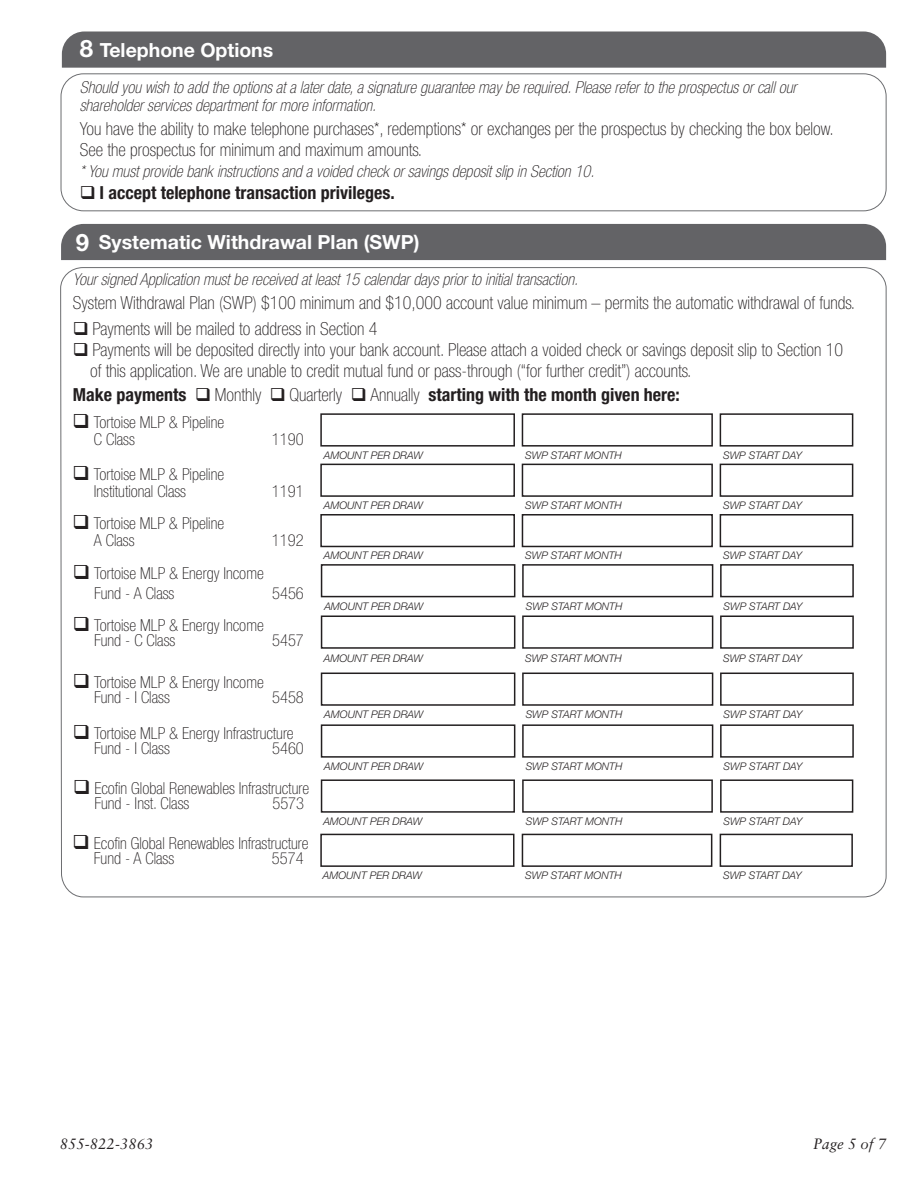
<style>
.page{position:relative;width:918px;height:1188px;background:#fff}
.page>*{position:absolute;margin:0;border:0;box-sizing:border-box;transform-origin:0 0}
.t1{font:700 24px "Helvetica Neue";color:#fff}
.t2{font:700 19.5px "Helvetica Neue";color:#fff}
.t3{font:100 condensed 18px/21px "Helvetica Neue";color:#231f20}
.t4{font:700 condensed 18px "Helvetica Neue";color:#231f20}
.t5{font:100 condensed 16.5px/15px "Helvetica Neue";color:#231f20}
.t6{font:italic 100 condensed 16.5px/18px "Helvetica Neue";color:#231f20}
.t7{font:italic 15px "Sabon";color:#231f20}
.t8{font:italic 300 10.5px "Helvetica Neue";color:#231f20}
.s1{font-weight:100}
</style>
<div class="page">
<div style="left:62px;top:31px;width:824px;height:37px;background:#636366"></div>
<div style="left:61px;top:73px;width:825px;height:138px;border:1px solid #6c6d70;border-radius:23px"></div>
<div style="left:61px;top:224px;width:825px;height:36px;background:#636366"></div>
<svg style="left:60px;top:267px;width:827px;height:631px"></svg>
<div style="left:320px;top:413px;width:195px;height:34px;border:2px solid #231f20"></div>
<div style="left:320px;top:464px;width:195px;height:33px;border:2px solid #231f20"></div>
<div style="left:320px;top:514px;width:195px;height:33px;border:2px solid #231f20"></div>
<div style="left:321px;top:564px;width:194px;height:33px;border:2px solid #231f20"></div>
<div style="left:321px;top:616px;width:194px;height:33px;border:2px solid #231f20"></div>
<div style="left:522px;top:413px;width:191px;height:34px;border:2px solid #231f20"></div>
<div style="left:522px;top:464px;width:191px;height:33px;border:2px solid #231f20"></div>
<div style="left:522px;top:514px;width:191px;height:33px;border:2px solid #231f20"></div>
<div style="left:522px;top:564px;width:191px;height:33px;border:2px solid #231f20"></div>
<div style="left:522px;top:616px;width:191px;height:33px;border:2px solid #231f20"></div>
<div style="left:720px;top:413px;width:133px;height:34px;border:2px solid #231f20"></div>
<div style="left:720px;top:464px;width:133px;height:33px;border:2px solid #231f20"></div>
<div style="left:720px;top:514px;width:133px;height:33px;border:2px solid #231f20"></div>
<div style="left:720px;top:564px;width:134px;height:33px;border:2px solid #231f20"></div>
<div style="left:720px;top:616px;width:134px;height:33px;border:2px solid #231f20"></div>
<div style="left:321px;top:779px;width:194px;height:34px;border:2px solid #231f20"></div>
<div style="left:522px;top:779px;width:191px;height:34px;border:2px solid #231f20"></div>
<div style="left:720px;top:779px;width:133px;height:34px;border:2px solid #231f20"></div>
<div style="left:320px;top:834px;width:194px;height:33px;border:2px solid #231f20"></div>
<div style="left:522px;top:834px;width:190px;height:33px;border:2px solid #231f20"></div>
<div style="left:720px;top:834px;width:133px;height:33px;border:2px solid #231f20"></div>
<svg style="left:94px;top:480px;width:19px;height:1px"></svg>
<svg style="left:94px;top:529px;width:19px;height:1px"></svg>
<svg style="left:94px;top:579px;width:20px;height:1px"></svg>
<svg style="left:94px;top:428px;width:19px;height:1px"></svg>
<svg style="left:94px;top:631px;width:20px;height:1px"></svg>
<svg style="left:94px;top:688px;width:20px;height:1px"></svg>
<svg style="left:94px;top:739px;width:20px;height:1px"></svg>
<svg style="left:94px;top:794px;width:20px;height:1px"></svg>
<svg style="left:94px;top:849px;width:19px;height:1px"></svg>
<p class="t1" style="left:80px;top:34px;width:15px">8</p>
<p class="t2" style="left:100px;top:38px;width:175px">Telephone Options</p>
<p class="t6" style="left:80px;top:78px;width:718px">Should you wish to add the options at a later date, a signature guarantee may be required. Please refer to the prospectus or call our shareholder services department for more information.</p>
<p class="t3" style="left:80px;top:118px;width:756px">You have the ability to make telephone purchases*, redemptions* or exchanges per the prospectus by checking the box below.<br>See the prospectus for minimum and maximum amounts.</p>
<p class="t6" style="left:80px;top:162px;width:516px">* You must provide bank instructions and a voided check or savings deposit slip in Section 10.</p>
<p class="t4" style="left:80px;top:182px;width:317px">❑ I accept telephone transaction privileges.</p>
<p class="t1" style="left:76px;top:227px;width:15px">9</p>
<p class="t2" style="left:99px;top:230px;width:322px">Systematic Withdrawal Plan (SWP)</p>
<p class="t6" style="left:73px;top:271px;width:507px">Your signed Application must be received at least 15 calendar days prior to initial transaction.</p>
<p class="t3" style="left:73px;top:292px;width:784px">System Withdrawal Plan (SWP) $100 minimum and $10,000 account value minimum – permits the automatic withdrawal of funds.</p>
<p class="t3" style="left:73px;top:318px;width:306px">❑ Payments will be mailed to address in Section 4</p>
<p class="t3" style="left:90px;top:339px;width:754px;text-indent:-17px">❑ Payments will be deposited directly into your bank account. Please attach a voided check or savings deposit slip to Section 10 of this application. We are unable to credit mutual fund or pass-through (“for further credit”) accounts.</p>
<p class="t4" style="left:73px;top:383px;width:609px">Make payments ❑ <span class="s1">Monthly</span> ❑ <span class="s1">Quarterly</span> ❑ <span class="s1">Annually</span> starting with the month given here:</p>
<p class="t5" style="left:94px;top:414px;width:132px;line-height:16.5px;text-indent:-21px">❑ Tortoise MLP &amp; Pipeline<br>C Class</p>
<p class="t5" style="left:94px;top:466px;width:132px;line-height:16.5px;text-indent:-21px">❑ Tortoise MLP &amp; Pipeline<br>Institutional Class</p>
<p class="t5" style="left:94px;top:515px;width:132px;line-height:16.5px;text-indent:-21px">❑ Tortoise MLP &amp; Pipeline<br>A Class</p>
<p class="t5" style="left:94px;top:563px;width:171px;line-height:19.8px;text-indent:-21px">❑ Tortoise MLP &amp; Energy Income<br>Fund - A Class</p>
<p class="t5" style="left:94px;top:617px;width:171px;text-indent:-21px">❑ Tortoise MLP &amp; Energy Income<br>Fund - C Class</p>
<p class="t5" style="left:272px;top:431px;width:33px">1190</p>
<p class="t5" style="left:272px;top:483px;width:33px">1191</p>
<p class="t5" style="left:272px;top:532px;width:33px">1192</p>
<p class="t5" style="left:272px;top:586px;width:33px">5456</p>
<p class="t5" style="left:272px;top:632px;width:33px">5457</p>
<p class="t5" style="left:94px;top:674px;width:171px;text-indent:-21px">❑ Tortoise MLP &amp; Energy Income<br>Fund - I Class</p>
<p class="t5" style="left:272px;top:689px;width:33px">5458</p>
<p class="t5" style="left:94px;top:726px;width:201px;text-indent:-21px">❑ Tortoise MLP &amp; Energy Infrastructure<br>Fund - I Class</p>
<p class="t5" style="left:272px;top:741px;width:33px">5460</p>
<p class="t5" style="left:94px;top:781px;width:216px;text-indent:-21px">❑ Ecofin Global Renewables Infrastructure<br>Fund - Inst. Class</p>
<p class="t5" style="left:272px;top:796px;width:33px">5573</p>
<p class="t5" style="left:94px;top:835px;width:216px;text-indent:-21px">❑ Ecofin Global Renewables Infrastructure<br>Fund - A Class</p>
<p class="t5" style="left:272px;top:850px;width:33px">5574</p>
<p class="t8" style="left:324px;top:449px;width:101px">AMOUNT PER DRAW</p>
<p class="t8" style="left:525px;top:449px;width:98px">SWP START MONTH</p>
<p class="t8" style="left:723px;top:449px;width:80px">SWP START DAY</p>
<p class="t8" style="left:324px;top:499px;width:101px">AMOUNT PER DRAW</p>
<p class="t8" style="left:525px;top:499px;width:98px">SWP START MONTH</p>
<p class="t8" style="left:723px;top:499px;width:80px">SWP START DAY</p>
<p class="t8" style="left:324px;top:549px;width:101px">AMOUNT PER DRAW</p>
<p class="t8" style="left:525px;top:549px;width:98px">SWP START MONTH</p>
<p class="t8" style="left:723px;top:549px;width:80px">SWP START DAY</p>
<p class="t8" style="left:324px;top:600px;width:101px">AMOUNT PER DRAW</p>
<p class="t8" style="left:526px;top:600px;width:98px">SWP START MONTH</p>
<p class="t8" style="left:724px;top:600px;width:80px">SWP START DAY</p>
<p class="t8" style="left:324px;top:652px;width:101px">AMOUNT PER DRAW</p>
<p class="t8" style="left:525px;top:652px;width:98px">SWP START MONTH</p>
<p class="t8" style="left:723px;top:652px;width:80px">SWP START DAY</p>
<p class="t8" style="left:324px;top:708px;width:101px">AMOUNT PER DRAW</p>
<p class="t8" style="left:526px;top:708px;width:98px">SWP START MONTH</p>
<p class="t8" style="left:724px;top:708px;width:80px">SWP START DAY</p>
<p class="t8" style="left:324px;top:760px;width:101px">AMOUNT PER DRAW</p>
<p class="t8" style="left:526px;top:760px;width:98px">SWP START MONTH</p>
<p class="t8" style="left:724px;top:760px;width:80px">SWP START DAY</p>
<p class="t8" style="left:323px;top:815px;width:101px">AMOUNT PER DRAW</p>
<p class="t8" style="left:526px;top:815px;width:98px">SWP START MONTH</p>
<p class="t8" style="left:724px;top:815px;width:80px">SWP START DAY</p>
<p class="t8" style="left:323px;top:869px;width:101px">AMOUNT PER DRAW</p>
<p class="t8" style="left:525px;top:869px;width:98px">SWP START MONTH</p>
<p class="t8" style="left:723px;top:869px;width:80px">SWP START DAY</p>
<p class="t7" style="left:60px;top:1135px;width:95px">855-822-3863</p>
<p class="t7" style="left:813px;top:1135px;width:75px">Page 5 of 7</p>
</div>
